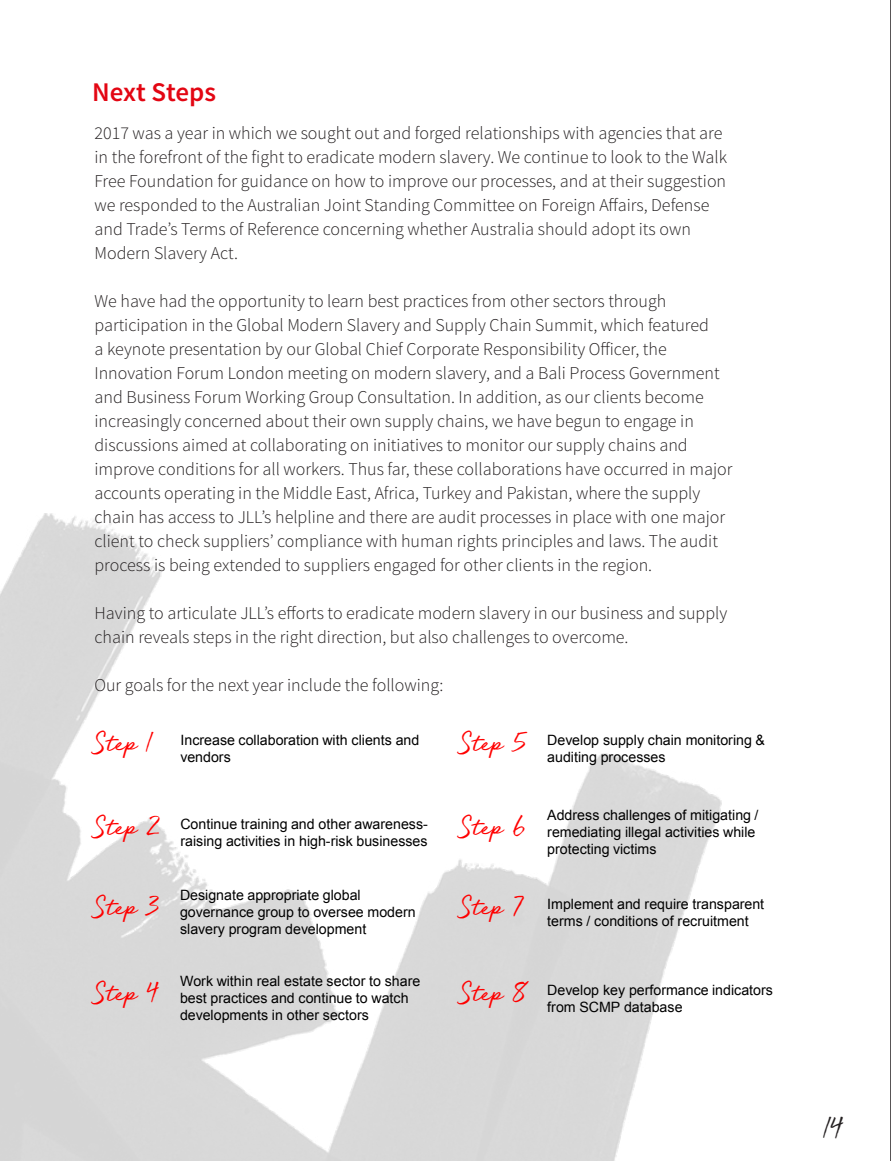
<style>
.page{position:relative;width:891px;height:1161px;background:#fff}
.page>*{position:absolute;margin:0;border:0;box-sizing:border-box;transform-origin:0 0}
.t1{font:30px "JLL Hand";color:#231f20}
.t2{font:28.35px "JLL Hand";color:#f00}
.t3{font:600 27px "Source Sans Pro";color:#e30613}
.t4{font:300 18px/24px "Source Sans Pro";color:#231f20}
.t5{font:14.25px/17px "Arial";color:#000}
</style>
<div class="page">
<svg style="left:890px;top:0;width:1px;height:1161px"></svg>
<img style="left:0;top:513px;width:722px;height:648px">
<p class="t3" style="left:92px;top:75px;width:125px">Next Steps</p>
<p class="t4" style="left:94px;top:121px;width:634px">2017 was a year in which we sought out and forged relationships with agencies that are in the forefront of the fight to eradicate modern slavery. We continue to look to the Walk</p>
<p class="t4" style="left:94px;top:169px;width:633px">Free Foundation for guidance on how to improve our processes, and at their suggestion we responded to the Australian Joint Standing Committee on Foreign Affairs, Defense and Trade’s Terms of Reference concerning whether Australia should adopt its own Modern Slavery Act.</p>
<p class="t4" style="left:94px;top:289px;width:639px">We have had the opportunity to learn best practices from other sectors through participation in the Global Modern Slavery and Supply Chain Summit, which featured<br>a keynote presentation by our Global Chief Corporate Responsibility Officer, the Innovation Forum London meeting on modern slavery, and a Bali Process Government and Business Forum Working Group Consultation. In addition, as our clients become increasingly concerned about their own supply chains, we have begun to engage in discussions aimed at collaborating on initiatives to monitor our supply chains and improve conditions for all workers. Thus far, these collaborations have occurred in major accounts operating in the Middle East, Africa, Turkey and Pakistan, where the supply chain has access to JLL’s helpline and there are audit processes in place with one major client to check suppliers’ compliance with human rights principles and laws. The audit process is being extended to suppliers engaged for other clients in the region.</p>
<p class="t4" style="left:94px;top:601px;width:634px">Having to articulate JLL’s efforts to eradicate modern slavery in our business and supply chain reveals steps in the right direction, but also challenges to overcome.</p>
<p class="t4" style="left:94px;top:673px;width:350px">Our goals for the next year include the following:</p>
<p class="t2" style="left:93px;top:722px;width:60px">Step 1</p>
<p class="t5" style="left:180px;top:731px;width:240px">Increase collaboration with clients and vendors</p>
<p class="t2" style="left:459px;top:723px;width:68px">Step 5</p>
<p class="t5" style="left:547px;top:731px;width:219px">Develop supply chain monitoring &amp; auditing processes</p>
<p class="t2" style="left:93px;top:806px;width:69px">Step 2</p>
<p class="t5" style="left:180px;top:815px;width:249px">Continue training and other awareness&shy;raising activities in high-risk businesses</p>
<p class="t5" style="left:547px;top:807px;width:213px">Address challenges of mitigating / remediating illegal activities while protecting victims</p>
<p class="t2" style="left:459px;top:806px;width:69px">Step 6</p>
<p class="t2" style="left:93px;top:887px;width:68px">Step 3</p>
<p class="t5" style="left:180px;top:887px;width:237px">Designate appropriate global governance group to oversee modern slavery program development</p>
<p class="t5" style="left:547px;top:896px;width:218px">Implement and require transparent terms / conditions of recruitment</p>
<p class="t2" style="left:459px;top:887px;width:65px">Step 7</p>
<p class="t2" style="left:93px;top:973px;width:66px">Step 4</p>
<p class="t5" style="left:180px;top:973px;width:242px">Work within real estate sector to share best practices and continue to watch developments in other sectors</p>
<p class="t5" style="left:547px;top:982px;width:227px">Develop key performance indicators from SCMP database</p>
<p class="t2" style="left:459px;top:973px;width:69px">Step 8</p>
<p class="t1" style="left:824px;top:1107px;width:20px">14</p>
</div>
